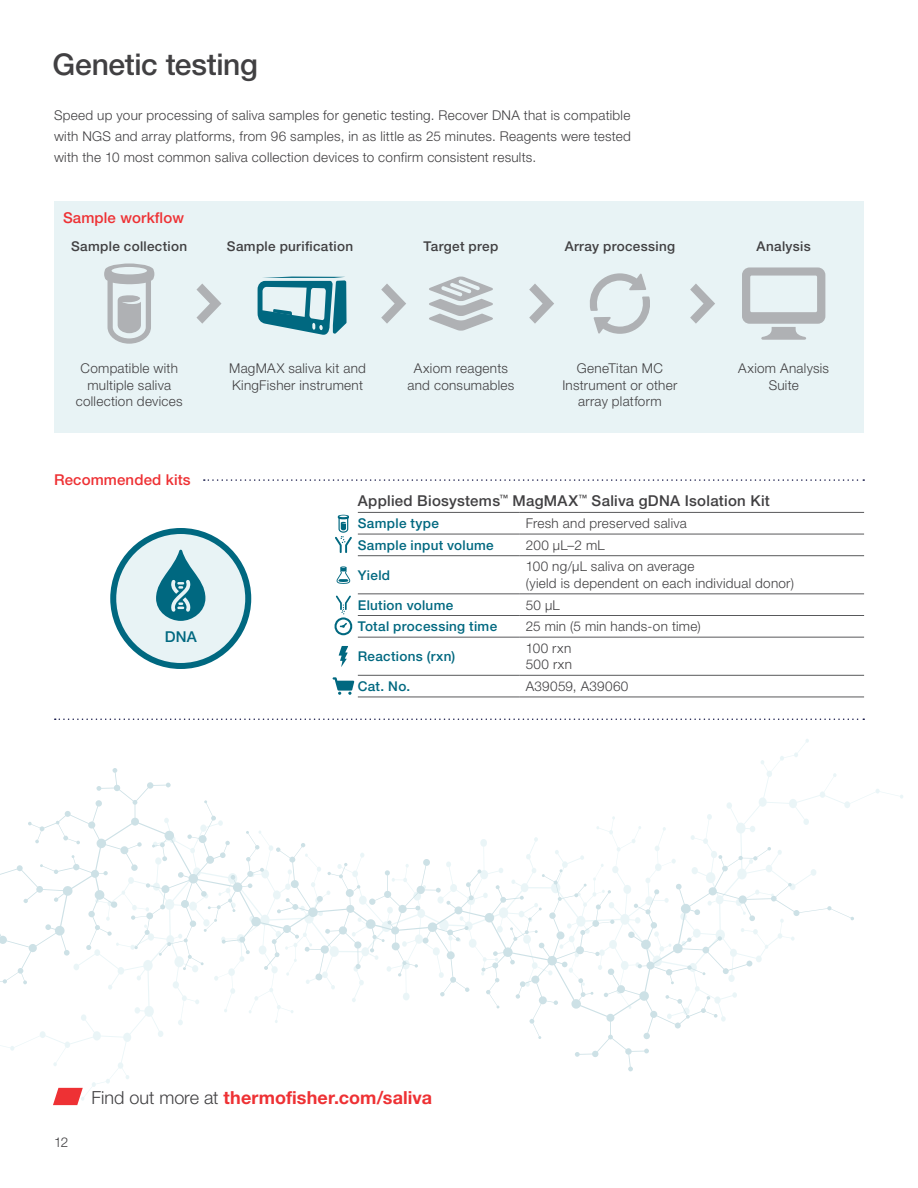
<style>
.page{position:relative;width:918px;height:1188px;background:#fff}
.page>*{position:absolute;margin:0;border:0;box-sizing:border-box;transform-origin:0 0}
.t1{font:500 30px "Helvetica Neue LTW1 G";letter-spacing:-.01em;color:#414042}
.t2{font:700 18px "Helvetica Neue LTW1 G";letter-spacing:.005em;color:#ee3134}
.t3{font:500 15px "Helvetica Neue LTW1 G";letter-spacing:.02em;color:#414042}
.t4{font:500 15px "Helvetica Neue LTW1 G";letter-spacing:.01em;color:#ee3134}
.t5{font:500 15px "Helvetica Neue LTW1 G";color:#006880}
.t6{font:300 13.5px/16.2px "Helvetica Neue LTW1 G";letter-spacing:.02em;color:#414042;text-align:center}
.t7{font:500 13.5px "Helvetica Neue LTW1 G";letter-spacing:.025em;color:#006880}
.t8{font:500 13.5px "Helvetica Neue LTW1 G";letter-spacing:.025em;color:#414042}
.s1{font-weight:300;color:#414042}
</style>
<div class="page">
<div style="left:54px;top:201px;width:810px;height:231px;background:#e8f3f5"></div>
<svg style="left:55px;top:718px;width:809px;height:2px"></svg>
<div style="left:113px;top:531px;width:135px;height:135px;background:#e8f3f5;border-radius:50%"></div>
<div style="left:110px;top:528px;width:141px;height:141px;border:6px solid #006880;border-radius:50%"></div>
<svg style="left:156px;top:550px;width:49px;height:71px"></svg>
<svg style="left:196px;top:284px;width:26px;height:40px"></svg>
<svg style="left:381px;top:284px;width:25px;height:40px"></svg>
<svg style="left:529px;top:284px;width:25px;height:40px"></svg>
<svg style="left:690px;top:284px;width:25px;height:40px"></svg>
<svg style="left:104px;top:264px;width:50px;height:80px"></svg>
<svg style="left:589px;top:273px;width:61px;height:61px"></svg>
<svg style="left:742px;top:267px;width:83px;height:73px"></svg>
<svg style="left:429px;top:277px;width:64px;height:54px"></svg>
<svg style="left:0;top:768px;width:854px;height:304px"></svg>
<hr style="left:358px;top:512px;width:162px;height:1px;background:#58595b">
<hr style="left:520px;top:512px;width:344px;height:1px;background:#58595b">
<hr style="left:358px;top:534px;width:162px;height:1px;background:#58595b">
<hr style="left:520px;top:534px;width:344px;height:1px;background:#58595b">
<hr style="left:358px;top:555px;width:162px;height:1px;background:#58595b">
<hr style="left:520px;top:555px;width:344px;height:1px;background:#58595b">
<hr style="left:358px;top:594px;width:162px;height:1px;background:#58595b">
<hr style="left:520px;top:594px;width:344px;height:1px;background:#58595b">
<hr style="left:358px;top:615px;width:162px;height:1px;background:#58595b">
<hr style="left:520px;top:615px;width:344px;height:1px;background:#58595b">
<hr style="left:358px;top:637px;width:162px;height:1px;background:#58595b">
<hr style="left:520px;top:637px;width:344px;height:1px;background:#58595b">
<hr style="left:358px;top:675px;width:162px;height:1px;background:#58595b">
<hr style="left:520px;top:675px;width:344px;height:1px;background:#58595b">
<hr style="left:358px;top:697px;width:162px;height:1px;background:#58595b">
<hr style="left:520px;top:697px;width:344px;height:1px;background:#58595b">
<svg style="left:335px;top:515px;width:17px;height:38px"></svg>
<svg style="left:336px;top:566px;width:14px;height:18px"></svg>
<svg style="left:334px;top:596px;width:19px;height:39px"></svg>
<svg style="left:339px;top:646px;width:9px;height:21px"></svg>
<svg style="left:333px;top:677px;width:21px;height:18px"></svg>
<svg style="left:53px;top:1088px;width:30px;height:17px"></svg>
<svg style="left:204px;top:479px;width:660px;height:2px"></svg>
<svg style="left:258px;top:277px;width:89px;height:58px"></svg>
<h1 class="t1" style="left:53px;top:47px;width:207px">Genetic testing</h1>
<p class="t6" style="left:54px;top:104px;width:579px;line-height:21px;text-align:justify">Speed up your processing of saliva samples for genetic testing. Recover DNA that is compatible with NGS and array platforms, from 96 samples, in as little as 25 minutes. Reagents were tested with the 10 most common saliva collection devices to confirm consistent results.</p>
<p class="t4" style="left:63px;top:208px;width:123px">Sample workflow</p>
<p class="t8" style="left:71px;top:238px;width:118px">Sample collection</p>
<p class="t8" style="left:227px;top:238px;width:128px">Sample purification</p>
<p class="t8" style="left:424px;top:238px;width:76px">Target prep</p>
<p class="t8" style="left:565px;top:238px;width:112px">Array processing</p>
<p class="t8" style="left:757px;top:238px;width:56px">Analysis</p>
<p class="t6" style="left:76px;top:360px;width:108px">Compatible with multiple saliva collection devices</p>
<p class="t6" style="left:229px;top:360px;width:138px;text-align:left">MagMAX saliva kit and<br>KingFisher instrument</p>
<p class="t6" style="left:407px;top:360px;width:108px">Axiom reagents and consumables</p>
<p class="t6" style="left:562px;top:360px;width:116px">GeneTitan MC<br>Instrument or other array platform</p>
<p class="t6" style="left:738px;top:360px;width:92px">Axiom Analysis<br>Suite</p>
<p class="t4" style="left:54px;top:470px;width:138px">Recommended kits</p>
<p class="t5" style="left:165px;top:628px;width:33px">DNA</p>
<p class="t3" style="left:358px;top:492px;width:414px">Applied Biosystems<sup>™</sup> MagMAX<sup>™</sup> Saliva gDNA Isolation Kit</p>
<p class="t7" style="left:358px;top:515px;width:83px">Sample type</p>
<p class="t6" style="left:526px;top:515px;width:163px">Fresh and preserved saliva</p>
<p class="t7" style="left:358px;top:537px;width:137px">Sample input volume</p>
<p class="t6" style="left:526px;top:537px;width:81px">200 µL–2 mL</p>
<p class="t7" style="left:358px;top:567px;width:34px">Yield</p>
<p class="t6" style="left:526px;top:558px;width:270px;text-align:left">100 ng/µL saliva on average<br>(yield is dependent on each individual donor)</p>
<p class="t7" style="left:358px;top:597px;width:97px">Elution volume</p>
<p class="t6" style="left:526px;top:597px;width:36px">50 µL</p>
<p class="t7" style="left:358px;top:618px;width:141px">Total processing time</p>
<p class="t6" style="left:526px;top:618px;width:176px">25 min (5 min hands-on time)</p>
<p class="t7" style="left:358px;top:648px;width:99px">Reactions (rxn)</p>
<p class="t6" style="left:526px;top:640px;width:48px;text-align:left">100 rxn<br>500 rxn</p>
<p class="t7" style="left:358px;top:678px;width:54px">Cat. No.</p>
<p class="t6" style="left:526px;top:678px;width:104px">A39059, A39060</p>
<p class="t6" style="left:54px;top:1134px;width:16px">12</p>
<h2 class="t2" style="left:92px;top:1086px;width:342px"><span class="s1">Find out more at</span> thermofisher.com/saliva</h2>
</div>
